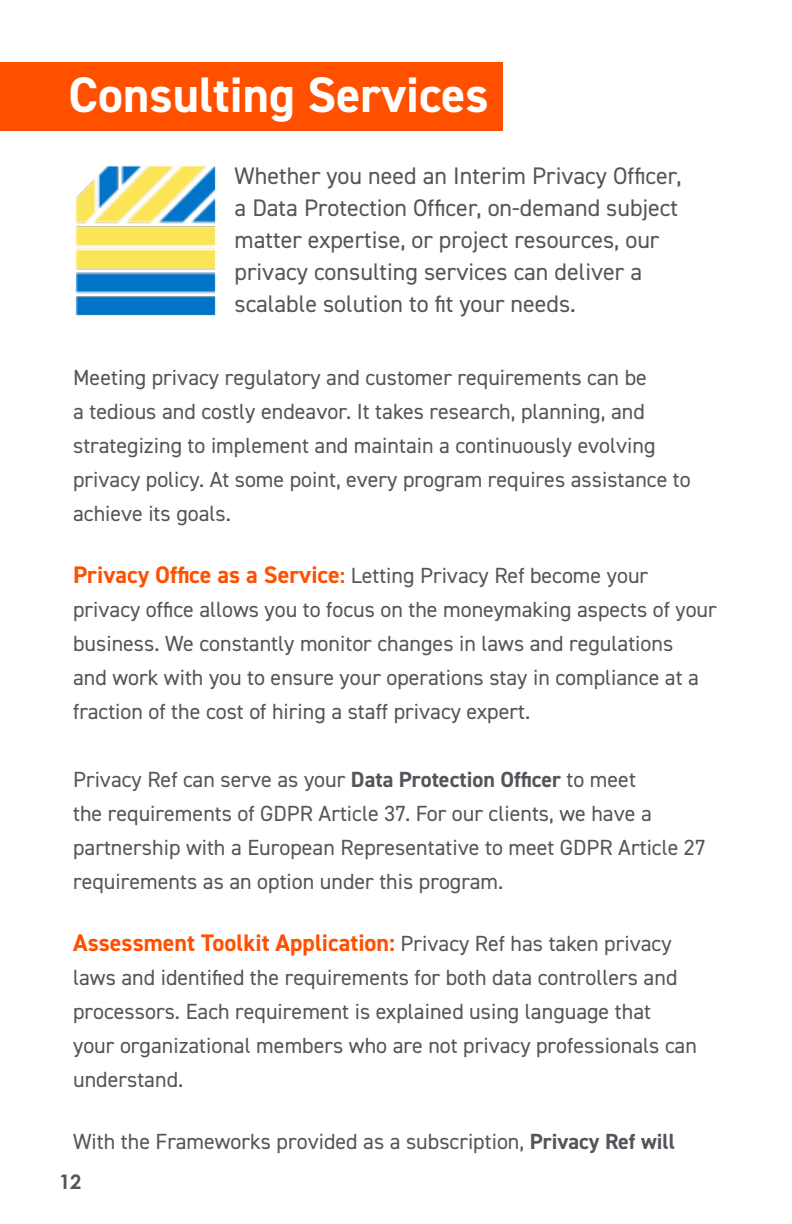
<style>
.page{position:relative;width:792px;height:1224px;background:#fff}
.page>*{position:absolute;margin:0;border:0;box-sizing:border-box;transform-origin:0 0}
.content{font:700 50px "DIN2014";color:#fff}
.t1{font:24px/32px "DIN2014";color:#54555a}
.t2{font:700 24px "DIN2014";color:#ff5000}
.t3{font:22px/34px "DIN2014";color:#54555a}
.t4{font:700 20px "Century Gothic";color:#54555a}
.s1{font-weight:700;font-size:24px;color:#ff5000}
.s2{font-weight:700;color:#ff5000}
.s3{font-weight:700}
.s4{font-weight:400;font-size:22px;color:#54555a}
</style>
<div class="page">
<div style="left:0;top:62px;width:503px;height:68px;background:#ff5000"></div>
<img style="left:75px;top:165px;width:141px;height:151px">
<p class="content" style="left:69px;top:61px;width:422px">Consulting Services</p>
<p class="t1" style="left:235px;top:159px;width:449px">Whether you need an Interim Privacy Officer, a Data Protection Officer, on-demand subject matter expertise, or project resources, our privacy consulting services can deliver a scalable solution to fit your needs.</p>
<p class="t3" style="left:73px;top:360px;width:619px">Meeting privacy regulatory and customer requirements can be<br>a tedious and costly endeavor. It takes research, planning, and strategizing to implement and maintain a continuously evolving privacy policy. At some point, every program requires assistance to achieve its goals.</p>
<p class="t3" style="left:73px;top:558px;width:645px"><span class="s1">Privacy Office as a Service</span><span class="s2">:</span> Letting Privacy Ref become your privacy office allows you to focus on the moneymaking aspects of your business. We constantly monitor changes in laws and regulations<br>and work with you to ensure your operations stay in compliance at a fraction of the cost of hiring a staff privacy expert.</p>
<p class="t3" style="left:73px;top:762px;width:634px">Privacy Ref can serve as your <span class="s3">Data Protection Officer</span> to meet<br>the requirements of GDPR Article 37. For our clients, we have a partnership with a European Representative to meet GDPR Article 27 requirements as an option under this program.</p>
<p class="t2" style="left:73px;top:927px;width:600px">Assessment Toolkit Application: <span class="s4">Privacy Ref has taken privacy</span></p>
<p class="t3" style="left:73px;top:960px;width:625px">laws and identified the requirements for both data controllers and processors. Each requirement is explained using language that your organizational members who are not privacy professionals can understand.</p>
<p class="t3" style="left:73px;top:1124px;width:604px">With the Frameworks provided as a subscription, <span class="s3">Privacy Ref will</span></p>
<p class="t4" style="left:59px;top:1167px;width:24px">12</p>
</div>
